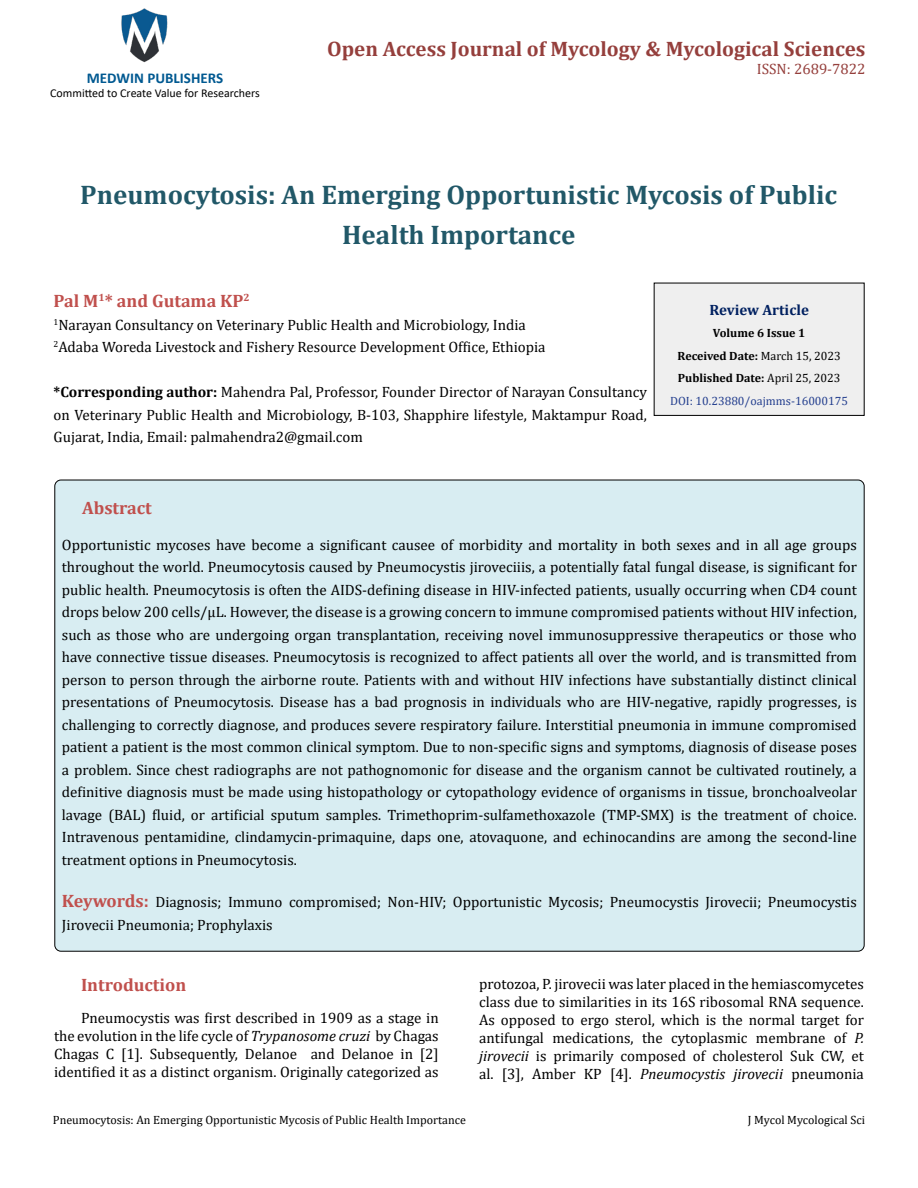
<style>
.page{position:relative;width:918px;height:1188px;background:#fff}
.page>*{position:absolute;margin:0;border:0;box-sizing:border-box;transform-origin:0 0}
.t1{font:700 27px/40.5px "Cambria";color:#215868;text-align:center}
.t2{font:700 21px "Cambria";color:#953f3c}
.t3{font:700 18px "Cambria";color:#c0504d}
.t4{font:15px/22.5px "Cambria";color:#000;text-align:justify}
.t5{font:700 15px "Calibri";color:#005991}
.t6{font:15px "Cambria";color:#953f3c}
.t7{font:700 15px "Cambria";color:#002060}
.t8{font:700 12px/22.5px "Cambria";color:#000;text-align:center}
.t9{font:12px "Cambria";color:#000}
.t10{font:12px "Calibri";color:#000}
.s1{font-weight:700}
.s2{font-weight:400}
.s3{font-weight:400;color:#25408f}
.s4{font-weight:700;font-size:18px;color:#c0504d}
.s5{font-style:italic}
</style>
<div class="page">
<img style="left:121px;top:8px;width:47px;height:55px">
<div style="left:654px;top:283px;width:210px;height:132px;background:#efefef"></div>
<div style="left:654px;top:283px;width:211px;height:133px;border:1px solid #000"></div>
<div style="left:55px;top:480px;width:809px;height:471px;background:#d8edf2;border-radius:6px"></div>
<p class="t5" style="left:87px;top:67px;width:138px">MEDWIN PUBLISHERS</p>
<p class="t10" style="left:50px;top:85px;width:211px">Committed to Create Value for Researchers</p>
<h2 class="t2" style="left:327px;top:34px;width:540px">Open Access Journal of Mycology &amp; Mycological Sciences</h2>
<p class="t6" style="left:757px;top:60px;width:110px">ISSN: 2689-7822</p>
<h1 class="t1" style="left:80px;top:173px;width:758px">Pneumocytosis: An Emerging Opportunistic Mycosis of Public<br>Health Importance</h1>
<p class="t3" style="left:54px;top:288px;width:198px">Pal M<sup>1</sup>* and Gutama KP<sup>2</sup></p>
<p class="t4" style="left:54px;top:313px;width:494px"><sup>1</sup>Narayan Consultancy on Veterinary Public Health and Microbiology, India<br><sup>2</sup>Adaba Woreda Livestock and Fishery Resource Development Office, Ethiopia</p>
<p class="t4" style="left:54px;top:381px;width:595px"><span class="s1">*Corresponding author:</span> Mahendra Pal, Professor, Founder Director of Narayan Consultancy on Veterinary Public Health and Microbiology, B-103, Shapphire lifestyle, Maktampur Road, Gujarat, India, Email: palmahendra2@gmail.com</p>
<p class="t7" style="left:709px;top:299px;width:101px">Review Article</p>
<p class="t8" style="left:670px;top:321px;width:180px">Volume 6 Issue 1<br>Received Date: <span class="s2">March 15, 2023<br></span>Published Date: <span class="s2">April 25, 2023<br></span><span class="s3">DOI: 10.23880/oajmms-16000175</span></p>
<p class="t3" style="left:82px;top:495px;width:71px">Abstract</p>
<p class="t4" style="left:62px;top:533px;width:797px">Opportunistic mycoses have become a significant causee of morbidity and mortality in both sexes and in all age groups throughout the world. Pneumocytosis caused by Pneumocystis jiroveciiis, a potentially fatal fungal disease, is significant for public health. Pneumocytosis is often the AIDS-defining disease in HIV-infected patients, usually occurring when CD4 count drops below 200 cells/μL. However, the disease is a growing concern to immune compromised patients without HIV infection, such as those who are undergoing organ transplantation, receiving novel immunosuppressive therapeutics or those who have connective tissue diseases. Pneumocytosis is recognized to affect patients all over the world, and is transmitted from person to person through the airborne route. Patients with and without HIV infections have substantially distinct clinical presentations of Pneumocytosis. Disease has a bad prognosis in individuals who are HIV-negative, rapidly progresses, is challenging to correctly diagnose, and produces severe respiratory failure. Interstitial pneumonia in immune compromised patient a patient is the most common clinical symptom. Due to non-specific signs and symptoms, diagnosis of disease poses a problem. Since chest radiographs are not pathognomonic for disease and the organism cannot be cultivated routinely, a definitive diagnosis must be made using histopathology or cytopathology evidence of organisms in tissue, bronchoalveolar lavage (BAL) fluid, or artificial sputum samples. Trimethoprim-sulfamethoxazole (TMP-SMX) is the treatment of choice.<br>Intravenous pentamidine, clindamycin-primaquine, daps one, atovaquone, and echinocandins are among the second-line treatment options in Pneumocytosis.</p>
<p class="t4" style="left:62px;top:891px;width:797px"><span class="s4">Keywords:</span> Diagnosis; Immuno compromised; Non-HIV; Opportunistic Mycosis; Pneumocystis Jirovecii; Pneumocystis<br>Jirovecii Pneumonia; Prophylaxis</p>
<p class="t3" style="left:81px;top:973px;width:107px">Introduction</p>
<p class="t4" style="left:54px;top:1009px;width:386px;line-height:18px;text-indent:27px">Pneumocystis was first described in 1909 as a stage in the evolution in the life cycle of <span class="s5">Trypanosome cruzi</span> by Chagas Chagas C [1]. Subsequently, Delanoe and Delanoe in [2] identified it as a distinct organism. Originally categorized as</p>
<p class="t4" style="left:479px;top:975px;width:386px;line-height:18px">protozoa, P. jirovecii was later placed in the hemiascomycetes class due to similarities in its 16S ribosomal RNA sequence.<br>As opposed to ergo sterol, which is the normal target for antifungal medications, the cytoplasmic membrane of <span class="s5">P. jirovecii</span> is primarily composed of cholesterol Suk CW, et al. [3], Amber KP [4]. <span class="s5">Pneumocystis jirovecii</span> pneumonia</p>
<p class="t9" style="left:53px;top:1113px;width:415px">Pneumocytosis: An Emerging Opportunistic Mycosis of Public Health Importance</p>
<p class="t9" style="left:748px;top:1113px;width:119px">J Mycol Mycological Sci</p>
</div>
